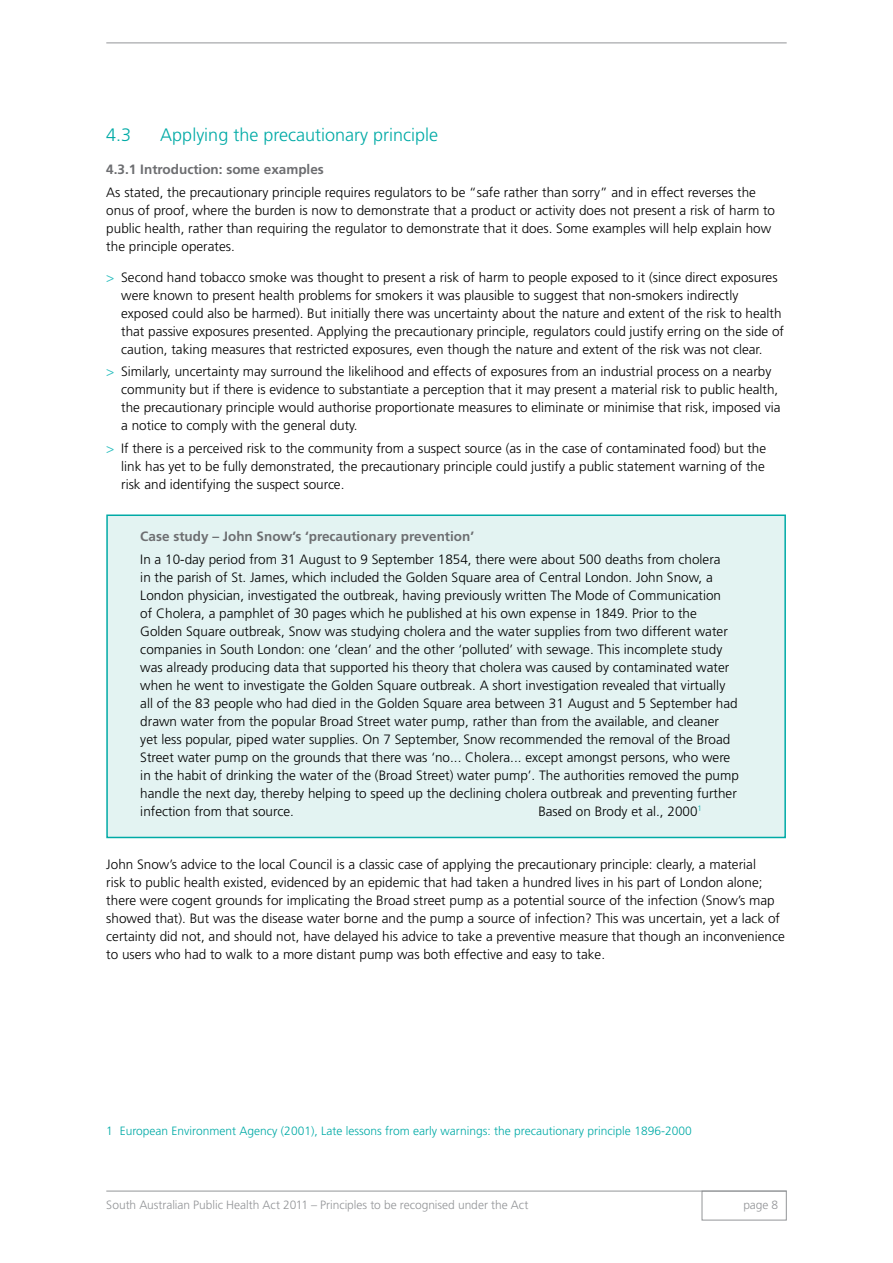
<style>
.page{position:relative;width:893px;height:1263px;background:#fff}
.page>*{position:absolute;margin:0;border:0;box-sizing:border-box;transform-origin:0 0}
.t1{font:300 18px "Frutiger";color:#00aaa6}
.t2{font:300 13.5px/18px "Frutiger";color:#000}
.t3{font:700 13.5px "Frutiger";color:#6d6e71}
.t4{font:300 12px "Frutiger";color:#00aaa6}
.t5{font:300 12px "Frutiger";letter-spacing:-.005em;color:#939598}
.s1{color:#28bdbd}
</style>
<div class="page">
<div style="left:702px;top:1191px;width:85px;height:29px;border:1px solid #939598"></div>
<hr style="left:106px;top:1191px;width:681px;height:1px;background:#939598">
<hr style="left:106px;top:43px;width:681px;height:1px;background:#939598">
<div style="left:106px;top:514px;width:680px;height:324px;background:#e3f3f2;border:2px solid #00aaa6"></div>
<h1 class="t1" style="left:106px;top:125px;width:27px">4.3</h1>
<h1 class="t1" style="left:160px;top:125px;width:279px">Applying the precautionary principle</h1>
<p class="t3" style="left:106px;top:161px;width:219px">4.3.1 Introduction: some examples</p>
<p class="t2" style="left:106px;top:184px;width:670px">As stated, the precautionary principle requires regulators to be “safe rather than sorry” and in effect reverses the onus of proof, where the burden is now to demonstrate that a product or activity does not present a risk of harm to public health, rather than requiring the regulator to demonstrate that it does. Some examples will help explain how the principle operates.</p>
<p class="t2" style="left:121px;top:269px;width:664px;text-indent:-15px"><span class="s1">&gt;</span> Second hand tobacco smoke was thought to present a risk of harm to people exposed to it (since direct exposures were known to present health problems for smokers it was plausible to suggest that non-smokers indirectly exposed could also be harmed). But initially there was uncertainty about the nature and extent of the risk to health that passive exposures presented. Applying the precautionary principle, regulators could justify erring on the side of caution, taking measures that restricted exposures, even though the nature and extent of the risk was not clear.</p>
<p class="t2" style="left:121px;top:363px;width:661px;text-indent:-15px"><span class="s1">&gt;</span> Similarly, uncertainty may surround the likelihood and effects of exposures from an industrial process on a nearby community but if there is evidence to substantiate a perception that it may present a material risk to public health, the precautionary principle would authorise proportionate measures to eliminate or minimise that risk, imposed via a notice to comply with the general duty.</p>
<p class="t2" style="left:121px;top:439px;width:646px;text-align:justify;text-indent:-15px"><span class="s1">&gt;</span> If there is a perceived risk to the community from a suspect source (as in the case of contaminated food) but the link has yet to be fully demonstrated, the precautionary principle could justify a public statement warning of the risk and identifying the suspect source.</p>
<p class="t3" style="left:140px;top:528px;width:335px">Case study – John Snow’s ‘precautionary prevention’</p>
<p class="t2" style="left:140px;top:550px;width:600px">In a 10-day period from 31 August to 9 September 1854, there were about 500 deaths from cholera<br>in the parish of St. James, which included the Golden Square area of Central London. John Snow, a London physician, investigated the outbreak, having previously written The Mode of Communication<br>of Cholera, a pamphlet of 30 pages which he published at his own expense in 1849. Prior to the Golden Square outbreak, Snow was studying cholera and the water supplies from two different water companies in South London: one ‘clean’ and the other ‘polluted’ with sewage. This incomplete study was already producing data that supported his theory that cholera was caused by contaminated water when he went to investigate the Golden Square outbreak. A short investigation revealed that virtually all of the 83 people who had died in the Golden Square area between 31 August and 5 September had drawn water from the popular Broad Street water pump, rather than from the available, and cleaner yet less popular, piped water supplies. On 7 September, Snow recommended the removal of the Broad Street water pump on the grounds that there was ‘no... Cholera... except amongst persons, who were in the habit of drinking the water of the (Broad Street) water pump’. The authorities removed the pump handle the next day, thereby helping to speed up the declining cholera outbreak and preventing further infection from that source.</p>
<p class="t2" style="left:538px;top:802px;width:165px">Based on Brody et al., 2000<sup>1</sup></p>
<p class="t2" style="left:106px;top:855px;width:680px">John Snow’s advice to the local Council is a classic case of applying the precautionary principle: clearly, a material<br>risk to public health existed, evidenced by an epidemic that had taken a hundred lives in his part of London alone; there were cogent grounds for implicating the Broad street pump as a potential source of the infection (Snow’s map showed that). But was the disease water borne and the pump a source of infection? This was uncertain, yet a lack of certainty did not, and should not, have delayed his advice to take a preventive measure that though an inconvenience to users who had to walk to a more distant pump was both effective and easy to take.</p>
<p class="t4" style="left:106px;top:1124px;width:587px">1 European Environment Agency (2001), Late lessons from early warnings: the precautionary principle 1896-2000</p>
<p class="t5" style="left:106px;top:1198px;width:424px">South Australian Public Health Act 2011 – Principles to be recognised under the Act</p>
<p class="t5" style="left:743px;top:1198px;width:36px">page 8</p>
</div>
